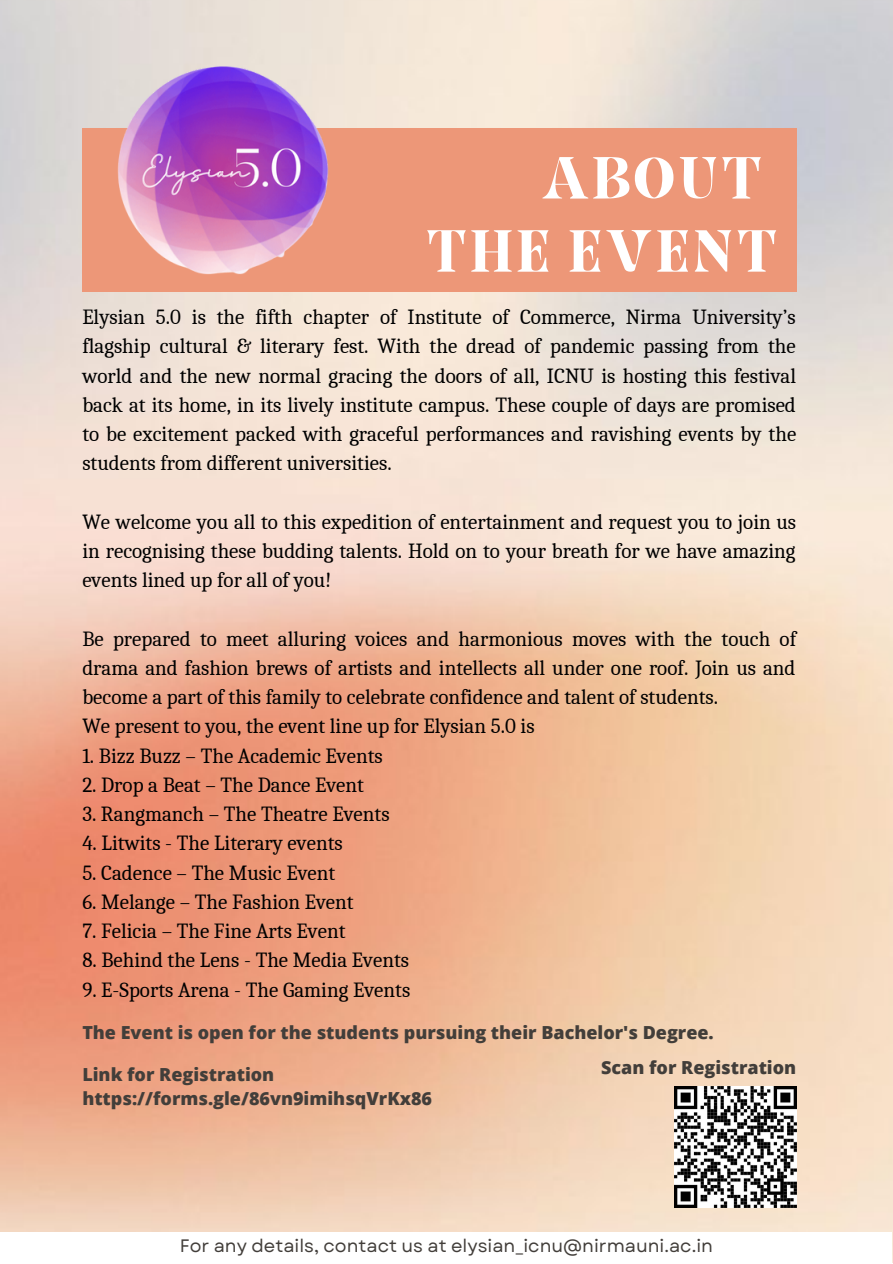
<style>
.page{position:relative;width:893px;height:1264px;background:#fff}
.page>*{position:absolute;margin:0;border:0;box-sizing:border-box;transform-origin:0 0}
.t1{font:57px/73.1px "Elika Gorica";letter-spacing:.07em;color:#fff;text-align:right}
.t2{font:21px/29.2px "Caladea";color:#000;text-align:justify}
.t3{font:800 18px/24.8px "Open Sans";color:#423e3a}
.t4{font:18px "Garet";color:#423e3a}
</style>
<div class="page">
<img style="left:0;top:0;width:892px;height:1232px">
<div style="left:82px;top:128px;width:714px;height:163px;background:#ed9778"></div>
<img style="left:89px;top:40px;width:267px;height:263px">
<img style="left:674px;top:1086px;width:122px;height:121px">
<h1 class="t1" style="left:426px;top:148px;width:353px">ABOUT<br>THE EVENT</h1>
<p class="t2" style="left:82px;top:302px;width:715px">Elysian 5.0 is the fifth chapter of Institute of Commerce, Nirma University’s flagship cultural &amp; literary fest. With the dread of pandemic passing from the world and the new normal gracing the doors of all, ICNU is hosting this festival back at its home, in its lively institute campus. These couple of days are promised to be excitement packed with graceful performances and ravishing events by the students from different universities.</p>
<p class="t2" style="left:82px;top:507px;width:715px">We welcome you all to this expedition of entertainment and request you to join us in recognising these budding talents. Hold on to your breath for we have amazing events lined up for all of you!</p>
<p class="t2" style="left:82px;top:624px;width:715px;text-align:left">Be prepared to meet alluring voices and harmonious moves with the touch of drama and fashion brews of artists and intellects all under one roof. Join us and become a part of this family to celebrate confidence and talent of students.<br>We present to you, the event line up for Elysian 5.0 is</p>
<p class="t2" style="left:82px;top:741px;width:302px">1. Bizz Buzz – The Academic Events</p>
<p class="t2" style="left:82px;top:770px;width:283px">2. Drop a Beat – The Dance Event</p>
<p class="t2" style="left:82px;top:799px;width:309px">3. Rangmanch – The Theatre Events</p>
<p class="t2" style="left:82px;top:829px;width:262px">4. Litwits - The Literary events</p>
<p class="t2" style="left:82px;top:858px;width:254px">5. Cadence – The Music Event</p>
<p class="t2" style="left:82px;top:887px;width:273px">6. Melange – The Fashion Event</p>
<p class="t2" style="left:82px;top:916px;width:265px">7. Felicia – The Fine Arts Event</p>
<p class="t2" style="left:82px;top:945px;width:328px">8. Behind the Lens - The Media Events</p>
<p class="t2" style="left:82px;top:975px;width:329px">9. E-Sports Arena - The Gaming Events</p>
<p class="t3" style="left:82px;top:1019px;width:633px">The Event is open for the students pursuing their Bachelor's Degree.</p>
<p class="t3" style="left:82px;top:1061px;width:351px">Link for Registration https://forms.gle/86vn9imihsqVrKx86</p>
<p class="t3" style="left:601px;top:1054px;width:197px">Scan for Registration</p>
<p class="t4" style="left:180px;top:1232px;width:535px">For any details, contact us at elysian_icnu@nirmauni.ac.in</p>
</div>
